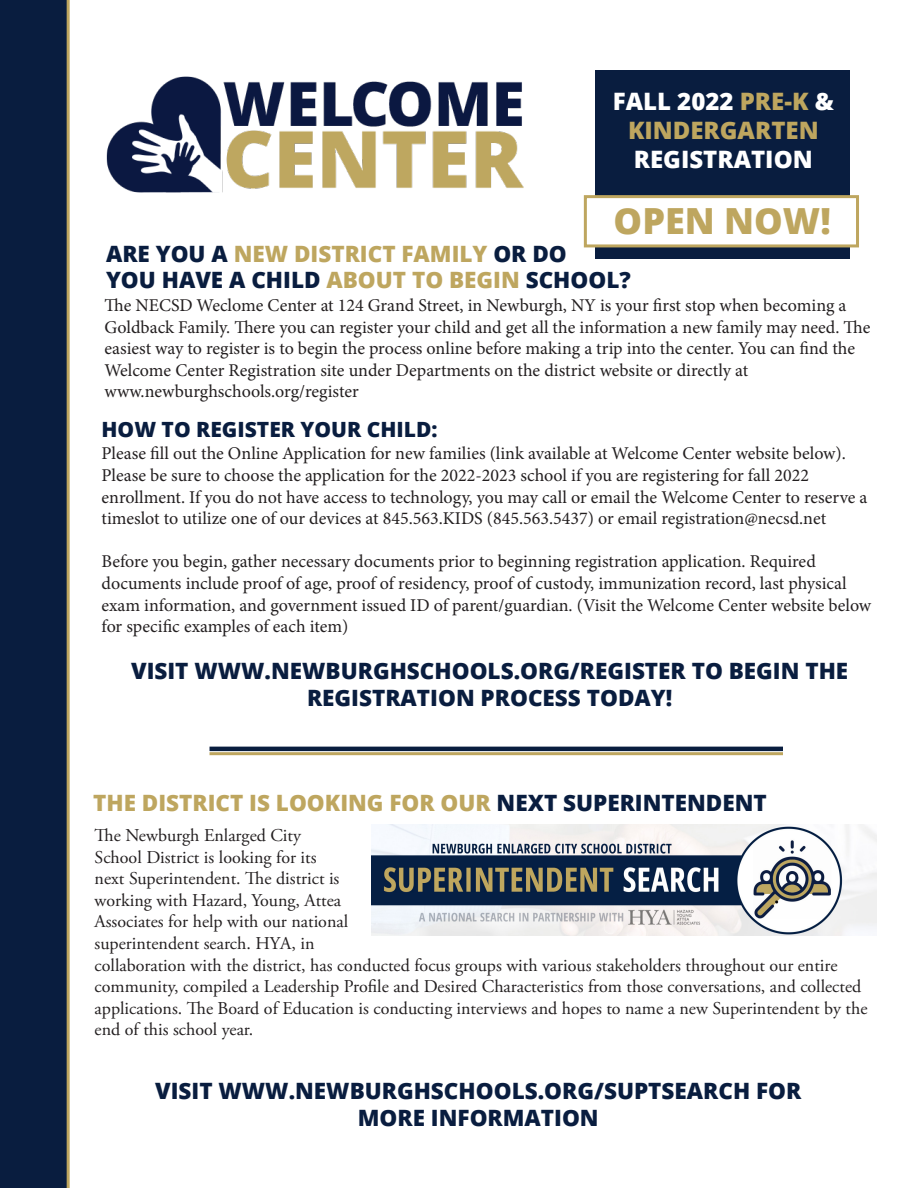
<style>
.page{position:relative;width:918px;height:1188px;background:#fff}
.page>*{position:absolute;margin:0;border:0;box-sizing:border-box;transform-origin:0 0}
.t1{font:800 36px "Open Sans";color:#bea65f}
.t2{font:800 24px "Open Sans";color:#fff}
.t3{font:800 24px "Open Sans";color:#bea65f}
.t4{font:800 22.5px "Open Sans";color:#091d3f}
.t5{font:800 22.5px "Open Sans";color:#bea65f}
.t6{font:800 21px "Open Sans";color:#091d3f}
.t7{font:18px/21.6px "Minion Pro";color:#231f20}
.t8{font:18px/21.6px "Adobe Garamond Pro";color:#231f20}
.s1{color:#bea65f}
.s2{color:#091d3f}
</style>
<div class="page">
<div style="left:595px;top:70px;width:255px;height:189px;background:#091d3f"></div>
<div style="left:0;top:0;width:70px;height:1188px;background:#091d3f"></div>
<div style="left:584px;top:195px;width:275px;height:52px;background:#fff;border:3px solid #bea65f"></div>
<img style="left:106px;top:76px;width:418px;height:117px">
<hr style="left:210px;top:747px;width:573px;height:4px;background:#091d3f">
<hr style="left:210px;top:752px;width:573px;height:3px;background:#bea65f">
<img style="left:371px;top:825px;width:505px;height:110px">
<p class="t2" style="left:613px;top:83px;width:223px">FALL 2022 <span class="s1">PRE-K</span> &amp;</p>
<p class="t3" style="left:628px;top:112px;width:192px">KINDERGARTEN</p>
<p class="t2" style="left:634px;top:141px;width:180px">REGISTRATION</p>
<p class="t1" style="left:614px;top:193px;width:219px">OPEN NOW!</p>
<p class="t5" style="left:106px;top:237px;width:462px"><span class="s2">ARE YOU A</span> NEW DISTRICT FAMILY <span class="s2">OR DO</span></p>
<p class="t4" style="left:106px;top:263px;width:526px">YOU HAVE A CHILD <span class="s1">ABOUT TO BEGIN</span> SCHOOL?</p>
<p class="t7" style="left:105px;top:295px;width:767px">The NECSD Weclome Center at 124 Grand Street, in Newburgh, NY is your first stop when becoming a Goldback Family. There you can register your child and get all the information a new family may need. The easiest way to register is to begin the process online before making a trip into the center. You can find the Welcome Center Registration site under Departments on the district website or directly at</p>
<p class="t7" style="left:105px;top:381px;width:256px">www.newburghschools.org/register</p>
<p class="t6" style="left:102px;top:413px;width:338px">HOW TO REGISTER YOUR CHILD:</p>
<p class="t7" style="left:102px;top:443px;width:768px">Please fill out the Online Application for new families (link available at Welcome Center website below).<br>Please be sure to choose the application for the 2022-2023 school if you are registering for fall 2022 enrollment. If you do not have access to technology, you may call or email the Welcome Center to reserve a timeslot to utilize one of our devices at 845.563.KIDS (845.563.5437) or email registration@necsd.net</p>
<p class="t7" style="left:102px;top:551px;width:771px">Before you begin, gather necessary documents prior to beginning registration application. Required documents include proof of age, proof of residency, proof of custody, immunization record, last physical exam information, and government issued ID of parent/guardian. (Visit the Welcome Center website below for specific examples of each item)</p>
<p class="t4" style="left:131px;top:654px;width:719px">VISIT WWW.NEWBURGHSCHOOLS.ORG/REGISTER TO BEGIN THE</p>
<p class="t4" style="left:307px;top:681px;width:367px">REGISTRATION PROCESS TODAY!</p>
<p class="t5" style="left:93px;top:785px;width:675px">THE DISTRICT IS LOOKING FOR OUR <span class="s2">NEXT SUPERINTENDENT</span></p>
<p class="t8" style="left:95px;top:825px;width:774px">The Newburgh Enlarged City<br>School District is looking for its<br>next Superintendent. The district is<br>working with Hazard, Young, Attea<br>Associates for help with our national<br>superintendent search. HYA, in<br>collaboration with the district, has conducted focus groups with various stakeholders throughout our entire community, compiled a Leadership Profile and Desired Characteristics from those conversations, and collected applications. The Board of Education is conducting interviews and hopes to name a new Superintendent by the end of this school year.</p>
<p class="t4" style="left:155px;top:1073px;width:648px">VISIT WWW.NEWBURGHSCHOOLS.ORG/SUPTSEARCH FOR</p>
<p class="t4" style="left:358px;top:1100px;width:242px">MORE INFORMATION</p>
</div>
